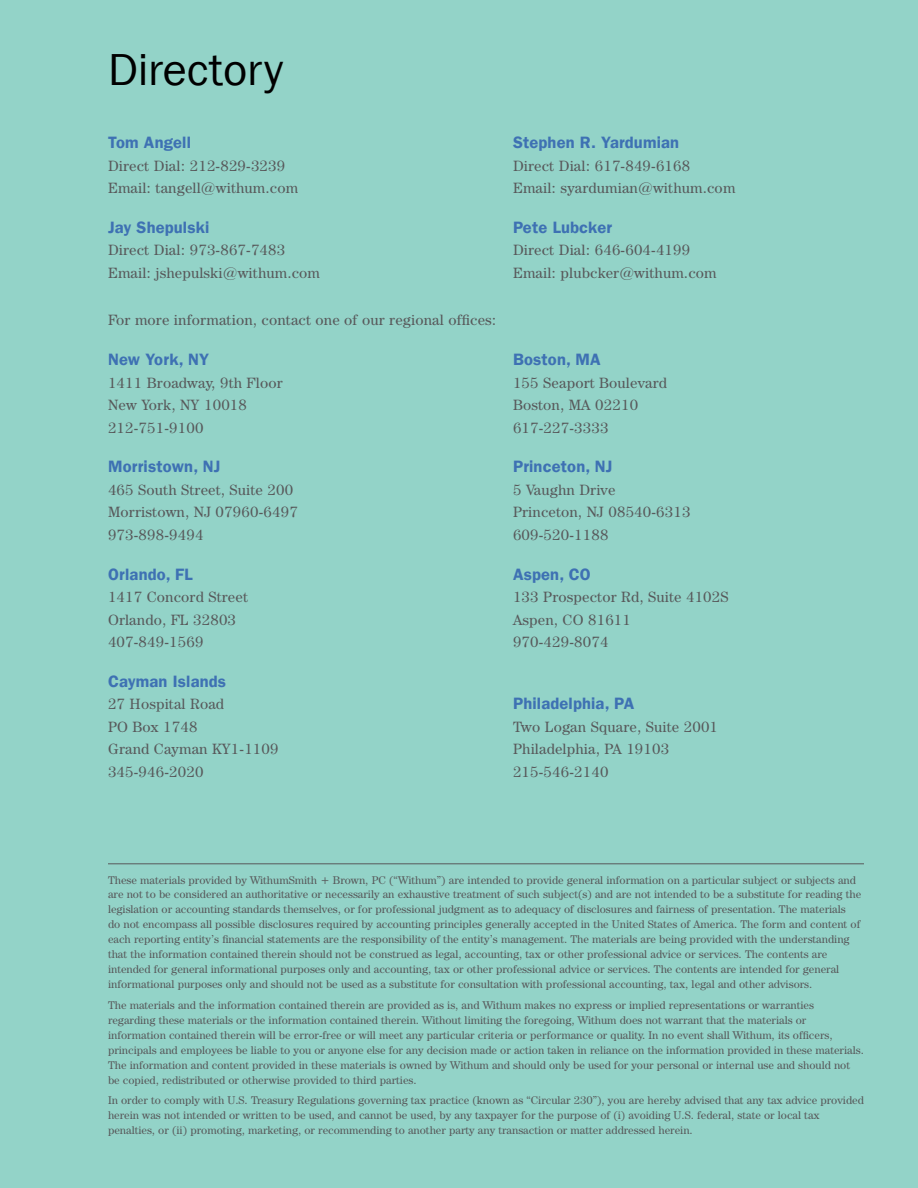
<style>
.page{position:relative;width:918px;height:1188px;background:#93d3c8}
.page>*{position:absolute;margin:0;border:0;box-sizing:border-box;transform-origin:0 0}
.t1{font:45px "Franklin Gothic LT Com";color:#000}
.t2{font:16.5px "Franklin Gothic LT Com Dm";letter-spacing:.01em;color:#3e71b3}
.t3{font:15px/22.5px "Century IT Cby BT";letter-spacing:.01em;color:#58595b}
.t4{font:11.25px/15px "Century IT Cby BT";color:#58595b}
</style>
<div class="page">
<hr style="left:108px;top:864px;width:756px;height:1px;background:#58595b">
<h1 class="t1" style="left:108px;top:44px;width:177px">Directory</h1>
<h2 class="t2" style="left:108px;top:133px;width:84px">Tom Angell</h2>
<h3 class="t3" style="left:108px;top:154px;width:192px">Direct Dial: 212-829-3239<br>Email: tangell@withum.com</h3>
<h2 class="t2" style="left:108px;top:217px;width:103px">Jay Shepulski</h2>
<h3 class="t3" style="left:108px;top:239px;width:214px">Direct Dial: 973-867-7483<br>Email: jshepulski@withum.com</h3>
<h3 class="t3" style="left:108px;top:309px;width:390px">For more information, contact one of our regional offices:</h3>
<h2 class="t2" style="left:108px;top:350px;width:103px">New York, NY</h2>
<h3 class="t3" style="left:108px;top:371px;width:176px">1411 Broadway, 9th Floor<br>New York, NY 10018<br>212-751-9100</h3>
<h2 class="t2" style="left:108px;top:457px;width:114px">Morristown, NJ</h2>
<h3 class="t3" style="left:108px;top:478px;width:191px">465 South Street, Suite 200<br>Morristown, NJ 07960-6497<br>973-898-9494</h3>
<h2 class="t2" style="left:108px;top:564px;width:86px">Orlando, FL</h2>
<h3 class="t3" style="left:108px;top:585px;width:141px">1417 Concord Street<br>Orlando, FL 32803<br>407-849-1569</h3>
<h2 class="t2" style="left:108px;top:671px;width:120px">Cayman Islands</h2>
<h3 class="t3" style="left:108px;top:693px;width:172px">27 Hospital Road<br>PO Box 1748<br>Grand Cayman KY1-1109<br>345-946-2020</h3>
<h2 class="t2" style="left:513px;top:133px;width:168px">Stephen R. Yardumian</h2>
<h3 class="t3" style="left:513px;top:154px;width:224px">Direct Dial: 617-849-6168<br>Email: syardumian@withum.com</h3>
<h2 class="t2" style="left:513px;top:217px;width:101px">Pete Lubcker</h2>
<h3 class="t3" style="left:513px;top:239px;width:205px">Direct Dial: 646-604-4199<br>Email: plubcker@withum.com</h3>
<h2 class="t2" style="left:513px;top:350px;width:89px">Boston, MA</h2>
<h3 class="t3" style="left:513px;top:371px;width:156px">155 Seaport Boulevard<br>Boston, MA 02210<br>617-227-3333</h3>
<h2 class="t2" style="left:513px;top:457px;width:101px">Princeton, NJ</h2>
<h3 class="t3" style="left:513px;top:478px;width:179px">5 Vaughn Drive<br>Princeton, NJ 08540-6313<br>609-520-1188</h3>
<h2 class="t2" style="left:513px;top:564px;width:79px">Aspen, CO</h2>
<h3 class="t3" style="left:513px;top:585px;width:217px">133 Prospector Rd, Suite 4102S<br>Aspen, CO 81611<br>970-429-8074</h3>
<h2 class="t2" style="left:513px;top:694px;width:123px">Philadelphia, PA</h2>
<h3 class="t3" style="left:513px;top:715px;width:207px">Two Logan Square, Suite 2001<br>Philadelphia, PA 19103<br>215-546-2140</h3>
<p class="t4" style="left:108px;top:872px;width:755px">These materials provided by WithumSmith + Brown, PC (“Withum”) are intended to provide general information on a particular subject or subjects and are not to be considered an authoritative or necessarily an exhaustive treatment of such subject(s) and are not intended to be a substitute for reading the legislation or accounting standards themselves, or for professional judgment as to adequacy of disclosures and fairness of presentation. The materials<br>do not encompass all possible disclosures required by accounting principles generally accepted in the United States of America. The form and content of each reporting entity’s financial statements are the responsibility of the entity’s management. The materials are being provided with the understanding that the information contained therein should not be construed as legal, accounting, tax or other professional advice or services. The contents are intended for general informational purposes only and accounting, tax or other professional advice or services. The contents are intended for general informational purposes only and should not be used as a substitute for consultation with professional accounting, tax, legal and other advisors.</p>
<p class="t4" style="left:108px;top:997px;width:757px">The materials and the information contained therein are provided as is, and Withum makes no express or implied representations or warranties regarding these materials or the information contained therein. Without limiting the foregoing, Withum does not warrant that the materials or information contained therein will be error-free or will meet any particular criteria or performance or quality. In no event shall Withum, its officers, principals and employees be liable to you or anyone else for any decision made or action taken in reliance on the information provided in these materials.<br>The information and content provided in these materials is owned by Withum and should only be used for your personal or internal use and should not be copied, redistributed or otherwise provided to third parties.</p>
<p class="t4" style="left:108px;top:1092px;width:757px">In order to comply with U.S. Treasury Regulations governing tax practice (known as “Circular 230”), you are hereby advised that any tax advice provided herein was not intended or written to be used, and cannot be used, by any taxpayer for the purpose of (i) avoiding U.S. federal, state or local tax penalties, or (ii) promoting, marketing, or recommending to another party any transaction or matter addressed herein.</p>
</div>
